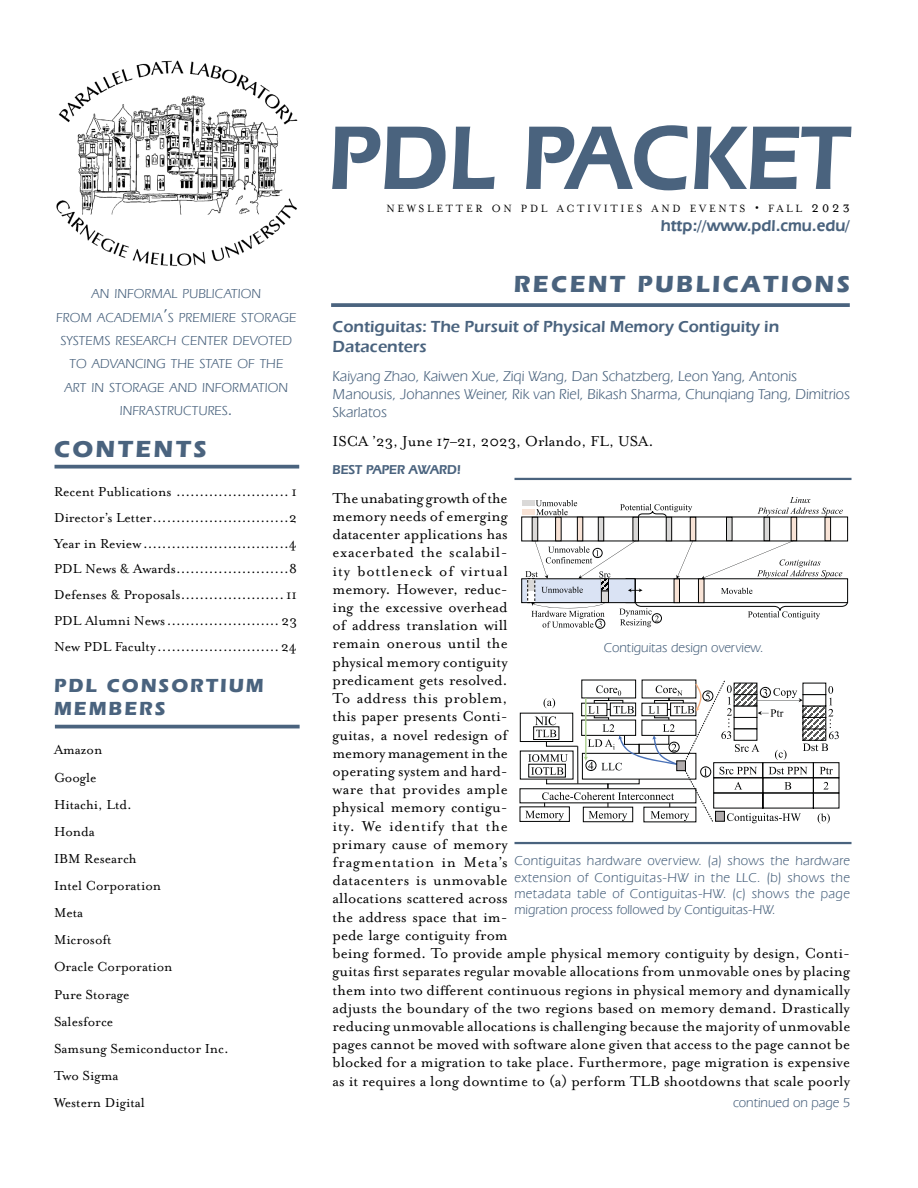
<style>
.page{position:relative;width:918px;height:1188px;background:#fff}
.page>*{position:absolute;margin:0;border:0;box-sizing:border-box;transform-origin:0 0}
.TitleBar{font:700 24px "Eras ITC";letter-spacing:.1em;color:#4a637e}
.TitleBar-2{font:700 19.5px "Eras ITC";letter-spacing:.1em;color:#4a637e}
.Body_text{font:16.5px/18.1px "Mrs Eaves Roman";color:#000}
.Subhead_3{font:600 16.5px/20px "Eras ITC";color:#4a637e}
.t1{font:600 16.5px "Eras IT Cby BT";color:#4a637e}
.Contents{font:15px "Mrs Eaves Roman";color:#000}
.Author{font:15px/18.1px "Eras IT Cby BT";color:#4a637e}
.t2{font:13.65px/23.4px "Eras IT Cby BT";color:#4a637e;text-align:center}
.Cont__On{font:13.5px/16.2px "Eras IT Cby BT";color:#4a637e;text-align:justify}
.t3{font:600 13.5px "Eras IT Cby BT";color:#4a637e}
.t4{font:12.15px "Mrs Eaves Roman";letter-spacing:.23em;color:#000;scale:.96 1}
.s1{font-size:19.5px}
.s2{font-size:17.25px}
.s3{font-family:"Mrs Eaves All Small Caps";font-size:17.25px}
</style>
<div class="page">
<img style="left:56px;top:60px;width:242px;height:206px">
<svg style="left:332px;top:127px;width:114px;height:62px"></svg>
<svg style="left:453px;top:127px;width:42px;height:62px"></svg>
<svg style="left:526px;top:125px;width:162px;height:65px"></svg>
<svg style="left:694px;top:127px;width:158px;height:62px"></svg>
<svg style="left:55px;top:465px;width:244px;height:4px"></svg>
<hr style="left:55px;top:725px;width:245px;height:3px;background:#4a637e">
<svg style="left:331px;top:303px;width:519px;height:4px;background:#546c85"></svg>
<hr style="left:514px;top:842px;width:338px;height:2px;background:#4a637e">
<div style="left:521px;top:578px;width:114px;height:25px;border:1px solid #020303"></div>
<div style="left:633px;top:517px;width:5px;height:24px;background:#dad9d8"></div>
<div style="left:633px;top:517px;width:6px;height:24px;border:1px solid #020303"></div>
<div style="left:690px;top:517px;width:6px;height:24px;background:#f8e3d6"></div>
<div style="left:727px;top:517px;width:5px;height:24px;background:#dad9d8"></div>
<div style="left:726px;top:517px;width:6px;height:24px;border:1px solid #020303"></div>
<div style="left:764px;top:517px;width:6px;height:24px;background:#dad9d8"></div>
<div style="left:764px;top:517px;width:6px;height:24px;border:1px solid #020303"></div>
<div style="left:791px;top:517px;width:6px;height:24px;background:#f8e3d6"></div>
<div style="left:791px;top:517px;width:6px;height:24px;border:1px solid #020303"></div>
<div style="left:825px;top:517px;width:6px;height:24px;background:#f8e3d6"></div>
<div style="left:825px;top:517px;width:6px;height:24px;border:1px solid #020303"></div>
<div style="left:598px;top:517px;width:6px;height:24px;background:#dad9d8"></div>
<div style="left:598px;top:517px;width:6px;height:24px;border:1px solid #020303"></div>
<div style="left:556px;top:517px;width:5px;height:24px;background:#f8e3d6"></div>
<div style="left:555px;top:517px;width:7px;height:24px;border:1px solid #020303"></div>
<div style="left:532px;top:517px;width:6px;height:24px;background:#dad9d8"></div>
<div style="left:532px;top:517px;width:6px;height:24px;border:1px solid #020303"></div>
<div style="left:666px;top:517px;width:6px;height:24px;background:#dad9d8"></div>
<div style="left:666px;top:517px;width:6px;height:24px;border:1px solid #020303"></div>
<svg style="left:757px;top:497px;width:86px;height:19px"></svg>
<div style="left:522px;top:500px;width:12px;height:6px;background:#dad9d8"></div>
<svg style="left:620px;top:504px;width:72px;height:13px"></svg>
<div style="left:577px;top:517px;width:6px;height:24px;background:#f8e3d6"></div>
<div style="left:577px;top:517px;width:6px;height:24px;border:1px solid #020303"></div>
<div style="left:595px;top:619px;width:10px;height:10px;border:1px solid #020303;border-radius:50%"></div>
<div style="left:522px;top:510px;width:13px;height:5px;background:#f8e3d6"></div>
<svg style="left:536px;top:500px;width:41px;height:15px"></svg>
<svg style="left:525px;top:540px;width:323px;height:88px"></svg>
<div style="left:520px;top:751px;width:53px;height:28px;border:1px solid #020303"></div>
<div style="left:520px;top:713px;width:53px;height:29px;border:1px solid #020303"></div>
<svg style="left:525px;top:680px;width:315px;height:144px"></svg>
<div style="left:716px;top:811px;width:8px;height:10px;background:#b0abac"></div>
<div style="left:715px;top:811px;width:10px;height:11px;border:1px solid #020303"></div>
<div style="left:677px;top:761px;width:8px;height:10px;background:#b0abac"></div>
<div style="left:676px;top:760px;width:10px;height:11px;border:1px solid #020303"></div>
<hr style="left:514px;top:478px;width:338px;height:2px;background:#4a637e">
<p class="t2" style="left:56px;top:282px;width:242px">AN INFORMAL PUBLICATION<br>FROM ACADEMIA<span class="s1">’</span>S PREMIERE STORAGE<br>SYSTEMS RESEARCH CENTER DEVOTED<br>TO ADVANCING THE STATE OF THE<br>ART IN STORAGE AND INFORMATION<br>INFRASTRUCTURES<span class="s1">.</span></p>
<p class="TitleBar" style="left:54px;top:435px;width:154px">CONTENTS</p>
<p class="Contents" style="left:54px;top:483px;width:245px">Recent Publications ........................ 1</p>
<p class="Contents" style="left:54px;top:509px;width:245px">Director’s Letter.............................2</p>
<p class="Contents" style="left:54px;top:535px;width:245px">Year in Review...............................4</p>
<p class="Contents" style="left:54px;top:561px;width:244px">PDL News &amp; Awards........................8</p>
<p class="Contents" style="left:54px;top:586px;width:245px">Defenses &amp; Proposals......................11</p>
<p class="Contents" style="left:54px;top:612px;width:245px">PDL Alumni News........................ 23</p>
<p class="Contents" style="left:54px;top:638px;width:245px">New PDL Faculty..........................24</p>
<p class="TitleBar-2" style="left:54px;top:674px;width:211px">PDL CONSORTIUM</p>
<p class="TitleBar-2" style="left:54px;top:698px;width:113px">MEMBERS</p>
<p class="Contents" style="left:54px;top:742px;width:50px">Amazon</p>
<p class="Contents" style="left:54px;top:769px;width:44px">Google</p>
<p class="Contents" style="left:54px;top:796px;width:79px">Hitachi, Ltd.</p>
<p class="Contents" style="left:54px;top:823px;width:43px">Honda</p>
<p class="Contents" style="left:54px;top:850px;width:84px">IBM Research</p>
<p class="Contents" style="left:54px;top:877px;width:109px">Intel Corporation</p>
<p class="Contents" style="left:54px;top:905px;width:31px">Meta</p>
<p class="Contents" style="left:54px;top:932px;width:59px">Microsoft</p>
<p class="Contents" style="left:54px;top:959px;width:120px">Oracle Corporation</p>
<p class="Contents" style="left:54px;top:986px;width:77px">Pure Storage</p>
<p class="Contents" style="left:54px;top:1013px;width:61px">Salesforce</p>
<p class="Contents" style="left:54px;top:1040px;width:176px">Samsung Semiconductor Inc.</p>
<p class="Contents" style="left:54px;top:1067px;width:66px">Two Sigma</p>
<p class="Contents" style="left:54px;top:1094px;width:92px">Western Digital</p>
<p class="t4" style="left:386px;top:201px;width:484px">NEWSLETTER ON PDL ACTIVITIES AND EVENTS <span class="s2">•</span> FALL <span class="s3">2023</span></p>
<p class="t1" style="left:661px;top:216px;width:191px">http://www.pdl.cmu.edu/</p>
<p class="TitleBar" style="left:514px;top:270px;width:338px">RECENT PUBLICATIONS</p>
<p class="Subhead_3" style="left:333px;top:317px;width:448px">Contiguitas: The Pursuit of Physical Memory Contiguity in<br>Datacenters</p>
<p class="Author" style="left:333px;top:367px;width:519px">Kaiyang Zhao, Kaiwen Xue, Ziqi Wang, Dan Schatzberg, Leon Yang, Antonis<br>Manousis, Johannes Weiner, Rik van Riel, Bikash Sharma, Chunqiang Tang, Dimitrios<br>Skarlatos</p>
<p class="Body_text" style="left:333px;top:433px;width:322px">ISCA ’23, June 17–21, 2023, Orlando, FL, USA.</p>
<p class="t3" style="left:333px;top:461px;width:130px">BEST PAPER AWARD!</p>
<p class="Body_text" style="left:333px;top:489px;width:519px">The unabating growth of the<br>memory needs of emerging<br>datacenter applications has<br>exacerbated the scalabil-<br>ity bottleneck of virtual<br>memory. However, reduc-<br>ing the excessive overhead<br>of address translation will<br>remain onerous until the<br>physical memory contiguity<br>predicament gets resolved.<br>To address this problem,<br>this paper presents Conti-<br>guitas, a novel redesign of<br>memory management in the<br>operating system and hard-<br>ware that provides ample<br>physical memory contigu-<br>ity. We identify that the<br>primary cause of memory<br>fragmentation in Meta’s<br>datacenters is unmovable<br>allocations scattered across<br>the address space that im-<br>pede large contiguity from<br>being formed. To provide ample physical memory contiguity by design, Conti&shy;guitas first separates regular movable allocations from unmovable ones by placing them into two different continuous regions in physical memory and dynamically adjusts the boundary of the two regions based on memory demand. Drastically reducing unmovable allocations is challenging because the majority of unmovable pages cannot be moved with software alone given that access to the page cannot be blocked for a migration to take place. Furthermore, page migration is expensive as it requires a long downtime to (a) perform TLB shootdowns that scale poorly</p>
<p class="Cont__On" style="left:733px;top:1094px;width:118px">continued on page 5</p>
<p class="Cont__On" style="left:604px;top:639px;width:161px">Contiguitas design overview.</p>
<p class="Cont__On" style="left:514px;top:853px;width:337px">Contiguitas hardware overview. (a) shows the hardware extension of Contiguitas-HW in the LLC. (b) shows the metadata table of Contiguitas-HW. (c) shows the page migration process followed by Contiguitas-HW.</p>
</div>
